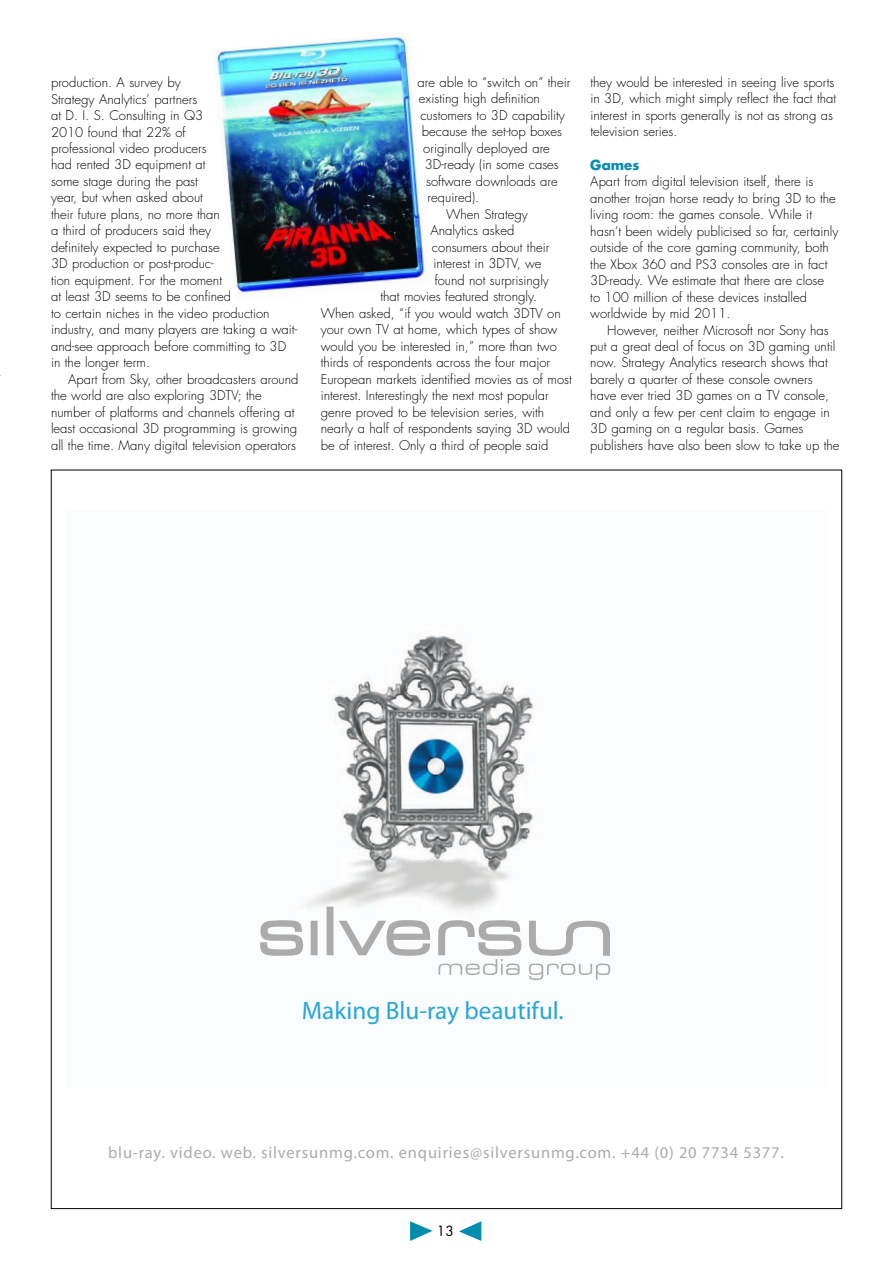
<style>
.page{position:relative;width:893px;height:1263px;background:#fff}
.page>*{position:absolute;margin:0;border:0;box-sizing:border-box;transform-origin:0 0}
.t1{font:25.2px "Myriad Pro Regular+FSVBLI";color:#27a6d8}
.t2{font:16.5px "Myriad Pro Regular+GOVOPE";color:#aaabaa}
.t3{font:13.65px "Futura CE";color:#000}
.t4{font:700 13.5px "Futura CE";color:#008cad}
.t5{font:300 13.05px/16.5px "Futura CE";color:#000}
</style>
<div class="page">
<svg style="left:410px;top:1221px;width:22px;height:20px"></svg>
<svg style="left:459px;top:1221px;width:22px;height:20px"></svg>
<img style="left:303px;top:635px;width:308px;height:336px">
<svg style="left:260px;top:920px;width:43px;height:36px"></svg>
<svg style="left:311px;top:921px;width:7px;height:34px"></svg>
<svg style="left:327px;top:907px;width:6px;height:48px"></svg>
<svg style="left:339px;top:920px;width:91px;height:36px"></svg>
<svg style="left:529px;top:921px;width:81px;height:35px"></svg>
<svg style="left:438px;top:920px;width:83px;height:55px"></svg>
<svg style="left:529px;top:963px;width:81px;height:17px"></svg>
<img style="left:216px;top:34px;width:209px;height:259px">
<p class="t5" style="left:51px;top:75px;width:248px">production. A survey by<br>Strategy Analytics’ partners<br>at D. I. S. Consulting in Q3<br>2010 found that 22% of<br>professional video producers<br>had rented 3D equipment at<br>some stage during the past<br>year, but when asked about<br>their future plans, no more than<br>a third of producers said they<br>definitely expected to purchase<br>3D production or post-produc-<br>tion equipment. For the moment<br>at least 3D seems to be confined<br>to certain niches in the video production industry, and many players are taking a wait&shy;and-see approach before committing to 3D in the longer term.</p>
<p class="t5" style="left:51px;top:372px;width:249px;text-indent:17px">Apart from Sky, other broadcasters around the world are also exploring 3DTV; the number of platforms and channels offering at least occasional 3D programming is growing all the time. Many digital television operators</p>
<p class="t5" style="left:417px;top:75px;width:154px">are able to “switch on” their</p>
<p class="t5" style="left:419px;top:91px;width:123px">existing high definition</p>
<p class="t5" style="left:420px;top:108px;width:146px">customers to 3D capability</p>
<p class="t5" style="left:422px;top:124px;width:142px">because the set-top boxes</p>
<p class="t5" style="left:423px;top:141px;width:128px">originally deployed are</p>
<p class="t5" style="left:425px;top:157px;width:136px">3D-ready (in some cases</p>
<p class="t5" style="left:426px;top:174px;width:133px">software downloads are</p>
<p class="t5" style="left:428px;top:190px;width:53px">required).</p>
<p class="t5" style="left:446px;top:207px;width:83px">When Strategy</p>
<p class="t5" style="left:431px;top:223px;width:85px">Analytics asked</p>
<p class="t5" style="left:432px;top:240px;width:119px">consumers about their</p>
<p class="t5" style="left:433px;top:256px;width:110px">interest in 3DTV, we</p>
<p class="t5" style="left:435px;top:273px;width:116px">found not surprisingly</p>
<p class="t5" style="left:380px;top:289px;width:158px">that movies featured strongly.</p>
<p class="t5" style="left:321px;top:306px;width:242px">When asked, “if you would watch 3DTV on</p>
<p class="t5" style="left:321px;top:322px;width:238px">your own TV at home, which types of show</p>
<p class="t5" style="left:321px;top:339px;width:238px">would you be interested in,” more than two</p>
<p class="t5" style="left:321px;top:355px;width:231px">thirds of respondents across the four major</p>
<p class="t5" style="left:321px;top:372px;width:253px">European markets identified movies as of most</p>
<p class="t5" style="left:321px;top:388px;width:229px">interest. Interestingly the next most popular</p>
<p class="t5" style="left:321px;top:405px;width:225px">genre proved to be television series, with</p>
<p class="t5" style="left:321px;top:421px;width:251px">nearly a half of respondents saying 3D would</p>
<p class="t5" style="left:321px;top:438px;width:229px">be of interest. Only a third of people said</p>
<p class="t5" style="left:590px;top:75px;width:247px">they would be interested in seeing live sports in 3D, which might simply reflect the fact that interest in sports generally is not as strong as television series.</p>
<p class="t4" style="left:590px;top:158px;width:51px">Games</p>
<p class="t5" style="left:590px;top:174px;width:250px">Apart from digital television itself, there is another trojan horse ready to bring 3D to the living room: the games console. While it hasn’t been widely publicised so far, certainly outside of the core gaming community, both the Xbox 360 and PS3 consoles are in fact 3D-ready. We estimate that there are close<br>to 100 million of these devices installed worldwide by mid 2011.</p>
<p class="t5" style="left:590px;top:323px;width:251px;text-indent:17px">However, neither Microsoft nor Sony has put a great deal of focus on 3D gaming until now. Strategy Analytics research shows that barely a quarter of these console owners have ever tried 3D games on a TV console, and only a few per cent claim to engage in 3D gaming on a regular basis. Games publishers have also been slow to take up the</p>
<h1 class="t1" style="left:302px;top:1001px;width:264px">Making Blu-ray beautiful.</h1>
<p class="t2" style="left:108px;top:1146px;width:677px">blu-ray. video. web. silversunmg.com. enquiries@silversunmg.com. +44 (0) 20 7734 5377.</p>
<p class="t3" style="left:437px;top:1224px;width:18px">13</p>
</div>
